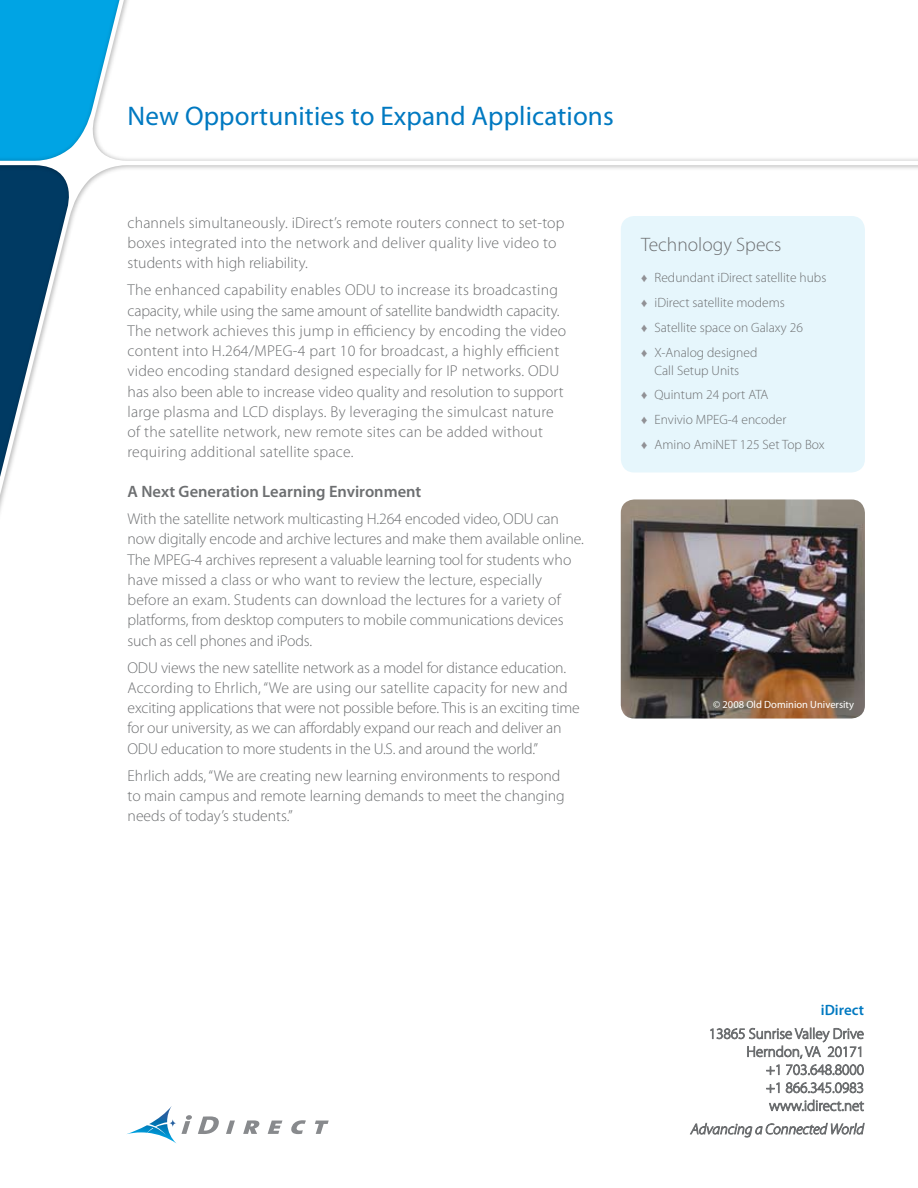
<style>
.page{position:relative;width:918px;height:1188px;background:#fff}
.page>*{position:absolute;margin:0;border:0;box-sizing:border-box;transform-origin:0 0}
.t1{font:27px "Myriad Pro";letter-spacing:.005em;color:#0079c1}
.t2{font:300 19.5px "Myriad Pro";color:#6d6f71}
.t3{font:600 16.5px "Myriad Pro";color:#6d6f71}
.t4{font:300 15.75px/20.2px "Myriad Pro";color:#6d6f71}
.t5{font:600 15px "Myriad Pro";color:#0079c1}
.t6{font:300 13.5px/24.8px "Myriad Pro";color:#6d6f71}
.t7{font:10.5px "Myriad Pro";color:#fff}
.s1{color:#919195}
</style>
<div class="page">
<svg style="left:0;top:0;width:918px;height:550px"></svg>
<svg style="left:127px;top:1106px;width:202px;height:38px"></svg>
<div style="left:621px;top:216px;width:244px;height:256px;background:#e6f6fc;border-radius:14px"></div>
<svg style="left:710px;top:1028px;width:154px;height:48px"></svg>
<svg style="left:766px;top:1082px;width:98px;height:30px"></svg>
<svg style="left:690px;top:1123px;width:175px;height:15px"></svg>
<img style="left:621px;top:500px;width:244px;height:218px">
<h1 class="t1" style="left:128px;top:101px;width:488px">New Opportunities to Expand Applications</h1>
<p class="t4" style="left:128px;top:213px;width:438px">channels simultaneously. iDirect’s remote routers connect to set-top boxes integrated into the network and deliver quality live video to students with high reliability.</p>
<p class="t4" style="left:128px;top:280px;width:440px">The enhanced capability enables ODU to increase its broadcasting capacity, while using the same amount of satellite bandwidth capacity.<br>The network achieves this jump in efficiency by encoding the video content into H.264/MPEG-4 part 10 for broadcast, a highly efficient video encoding standard designed especially for IP networks. ODU has also been able to increase video quality and resolution to support large plasma and LCD displays. By leveraging the simulcast nature of the satellite network, new remote sites can be added without requiring additional satellite space.</p>
<p class="t3" style="left:128px;top:482px;width:295px">A Next Generation Learning Environment</p>
<p class="t4" style="left:128px;top:509px;width:458px">With the satellite network multicasting H.264 encoded video, ODU can now digitally encode and archive lectures and make them available online.<br>The MPEG-4 archives represent a valuable learning tool for students who have missed a class or who want to review the lecture, especially before an exam. Students can download the lectures for a variety of platforms, from desktop computers to mobile communications devices such as cell phones and iPods.</p>
<p class="t4" style="left:128px;top:657px;width:454px">ODU views the new satellite network as a model for distance education.<br>According to Ehrlich, “We are using our satellite capacity for new and exciting applications that were not possible before. This is an exciting time for our university, as we can affordably expand our reach and deliver an ODU education to more students in the U.S. and around the world.”</p>
<p class="t4" style="left:128px;top:765px;width:439px">Ehrlich adds, “We are creating new learning environments to respond to main campus and remote learning demands to meet the changing needs of today’s students.”</p>
<p class="t2" style="left:641px;top:234px;width:142px">Technology Specs</p>
<p class="t6" style="left:641px;top:266px;width:187px"><span class="s1">♦</span> Redundant iDirect satellite hubs <span class="s1">♦</span> iDirect satellite modems<br><span class="s1">♦</span> Satellite space on Galaxy 26<br><span class="s1">♦</span> X-Analog designed</p>
<p class="t6" style="left:641px;top:358px;width:185px;text-indent:13px">Call Setup Units<br><span class="s1">♦</span> Quintum 24 port ATA<br><span class="s1">♦</span> Envivio MPEG-4 encoder<br><span class="s1">♦</span> Amino AmiNET 125 Set Top Box</p>
<p class="t7" style="left:713px;top:699px;width:142px">© 2008 Old Dominion University</p>
<p class="t5" style="left:821px;top:1002px;width:45px">iDirect</p>
</div>
